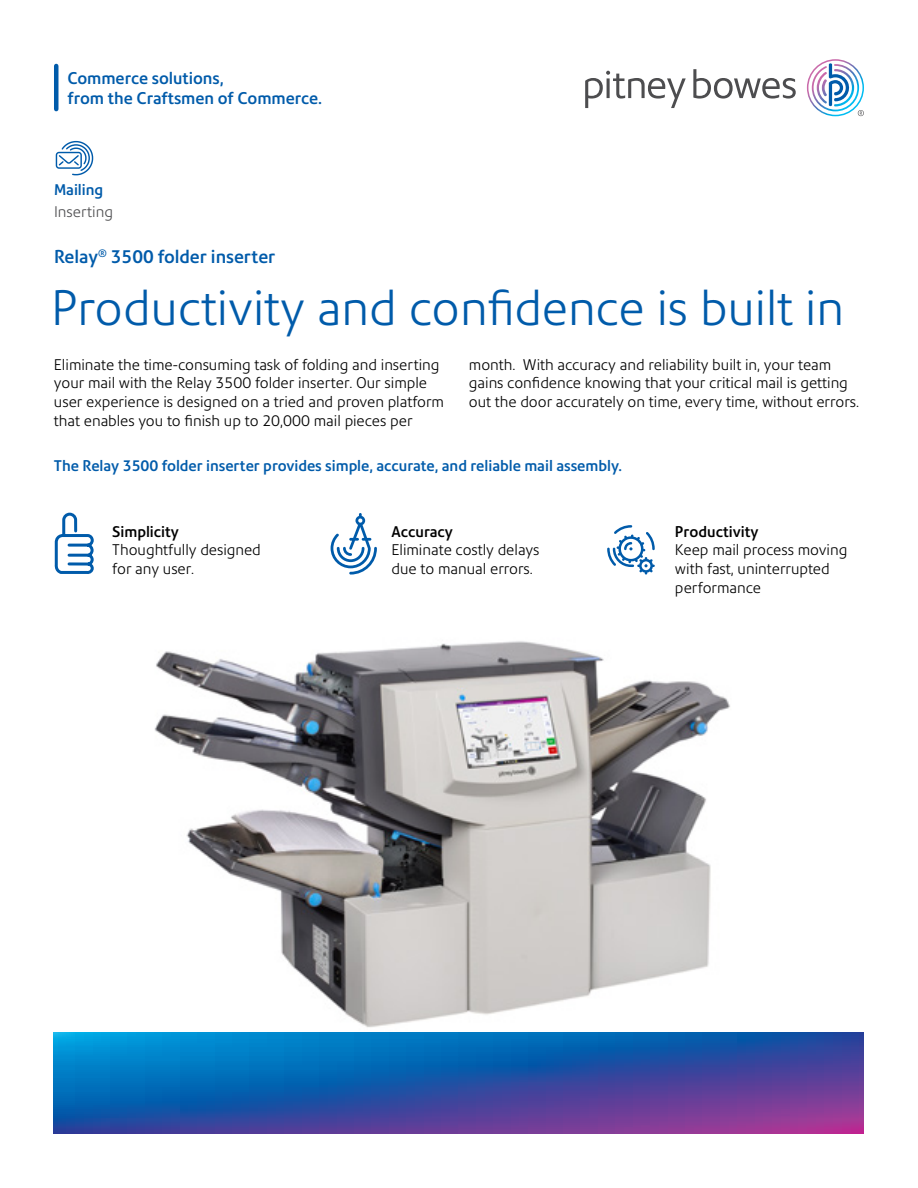
<style>
.page{position:relative;width:918px;height:1188px;background:#fff}
.page>*{position:absolute;margin:0;border:0;box-sizing:border-box;transform-origin:0 0}
.t1{font:300 48px "Precision Sans";color:#005baa}
.t2{font:500 18px "Precision Sans";color:#005baa}
.t3{font:500 16.5px/19.8px "Precision Sans";color:#005baa}
.t4{font:300 15px/18.8px "Precision Sans";color:#000}
.t5{font:500 15px "Precision Sans";color:#005baa}
.t6{font:500 15px "Precision Sans";color:#000}
.t7{font:300 15px "Precision Sans";color:#4d4d4f}
</style>
<div class="page">
<img style="left:84px;top:641px;width:750px;height:392px">
<svg style="left:54px;top:1033px;width:810px;height:101px"></svg>
<svg style="left:54px;top:512px;width:40px;height:62px"></svg>
<svg style="left:331px;top:513px;width:46px;height:62px"></svg>
<svg style="left:607px;top:525px;width:48px;height:50px"></svg>
<hr style="left:54px;top:66px;width:4px;height:43px;background:#005baa">
<div style="left:56px;top:152px;width:26px;height:17px;border:1px solid #005baa;border-radius:3px"></div>
<svg style="left:57px;top:141px;width:37px;height:35px"></svg>
<svg style="left:585px;top:69px;width:211px;height:39px"></svg>
<svg style="left:807px;top:59px;width:57px;height:57px"></svg>
<p class="t3" style="left:67px;top:68px;width:256px">Commerce solutions,<br>from the Craftsmen of Commerce.</p>
<p class="t5" style="left:54px;top:180px;width:51px">Mailing</p>
<p class="t7" style="left:54px;top:203px;width:61px">Inserting</p>
<p class="t2" style="left:54px;top:245px;width:223px">Relay<sup>®</sup> 3500 folder inserter</p>
<h1 class="t1" style="left:51px;top:279px;width:794px">Productivity and confidence is built in</h1>
<p class="t4" style="left:54px;top:355px;width:392px">Eliminate the time-consuming task of folding and inserting your mail with the Relay 3500 folder inserter. Our simple user experience is designed on a tried and proven platform that enables you to finish up to 20,000 mail pieces per</p>
<p class="t4" style="left:469px;top:355px;width:392px">month. With accuracy and reliability built in, your team gains confidence knowing that your critical mail is getting out the door accurately on time, every time, without errors.</p>
<p class="t5" style="left:54px;top:457px;width:569px">The Relay 3500 folder inserter provides simple, accurate, and reliable mail assembly.</p>
<p class="t6" style="left:112px;top:522px;width:68px">Simplicity</p>
<p class="t4" style="left:112px;top:541px;width:150px">Thoughtfully designed for any user.</p>
<p class="t6" style="left:391px;top:522px;width:63px">Accuracy</p>
<p class="t4" style="left:391px;top:541px;width:150px">Eliminate costly delays due to manual errors.</p>
<p class="t6" style="left:675px;top:522px;width:85px">Productivity</p>
<p class="t4" style="left:675px;top:541px;width:174px">Keep mail process moving with fast, uninterrupted performance</p>
</div>
